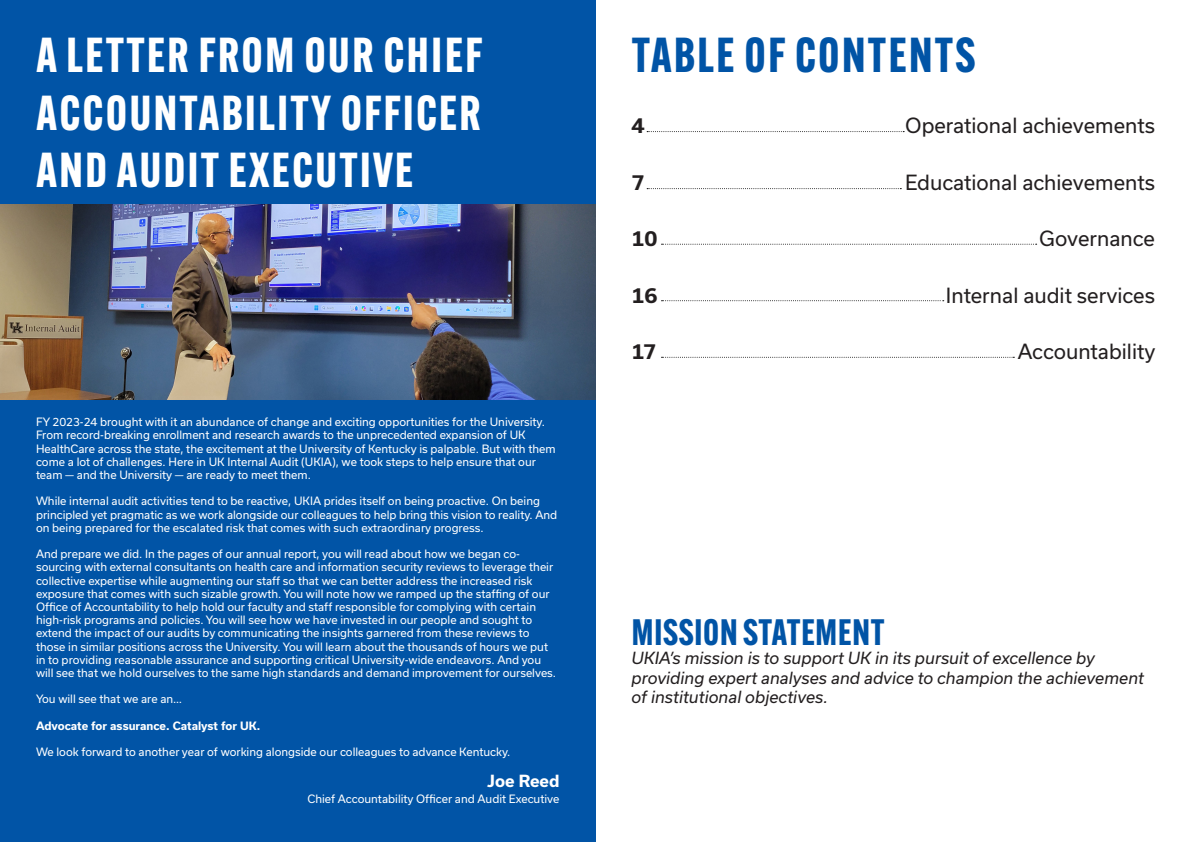
<style>
.page{position:relative;width:1191px;height:842px;background:#fff}
.page>*{position:absolute;margin:0;border:0;box-sizing:border-box;transform-origin:0 0}
.Paragraph_Style_12{font:700 48px/57.6px "Alternate Gothic Cond ATF";letter-spacing:.05em;color:#fff;text-align:justify}
.Paragraph_Style_12-2{font:700 48px "Alternate Gothic Cond ATF";letter-spacing:.05em;color:#0154a6}
.t1{font:700 36px "Alternate Gothic Cond ATF";letter-spacing:.02em;color:#0154a6}
.t2{font:20px "Usual";color:#231f20}
.t3{font:700 20px "Usual";color:#231f20}
.t4{font:italic 16px/19.2px "Usual";color:#231f20}
.Paragraph_Style_13{font:700 16px "Usual";color:#fff}
.Paragraph_Style_13-2{font:11px/13.2px "Usual";color:#fff}
.Paragraph_Style_13-3{font:700 11px "Usual";color:#fff}
</style>
<div class="page">
<div style="left:0;top:0;width:595px;height:842px;background:#0154a6"></div>
<img style="left:0;top:205px;width:595px;height:194px">
<svg style="left:647px;top:131px;width:257px;height:1px"></svg>
<svg style="left:647px;top:188px;width:254px;height:1px"></svg>
<svg style="left:661px;top:244px;width:376px;height:1px"></svg>
<svg style="left:661px;top:300px;width:283px;height:1px"></svg>
<svg style="left:661px;top:357px;width:353px;height:1px"></svg>
<p class="Paragraph_Style_12" style="left:36px;top:26px;width:447px">A LETTER FROM OUR CHIEF ACCOUNTABILITY OFFICER AND AUDIT EXECUTIVE</p>
<p class="Paragraph_Style_13-2" style="left:36px;top:415px;width:521px">FY 2023-24 brought with it an abundance of change and exciting opportunities for the University.<br>From record-breaking enrollment and research awards to the unprecedented expansion of UK HealthCare across the state, the excitement at the University of Kentucky is palpable. But with them come a lot of challenges. Here in UK Internal Audit (UKIA), we took steps to help ensure that our team — and the University — are ready to meet them.</p>
<p class="Paragraph_Style_13-2" style="left:36px;top:494px;width:523px">While internal audit activities tend to be reactive, UKIA prides itself on being proactive. On being principled yet pragmatic as we work alongside our colleagues to help bring this vision to reality. And on being prepared for the escalated risk that comes with such extraordinary progress.</p>
<p class="Paragraph_Style_13-2" style="left:36px;top:547px;width:522px">And prepare we did. In the pages of our annual report, you will read about how we began co&shy;sourcing with external consultants on health care and information security reviews to leverage their collective expertise while augmenting our staff so that we can better address the increased risk exposure that comes with such sizable growth. You will note how we ramped up the staffing of our Office of Accountability to help hold our faculty and staff responsible for complying with certain high-risk programs and policies. You will see how we have invested in our people and sought to extend the impact of our audits by communicating the insights garnered from these reviews to those in similar positions across the University. You will learn about the thousands of hours we put in to providing reasonable assurance and supporting critical University-wide endeavors. And you will see that we hold ourselves to the same high standards and demand improvement for ourselves.</p>
<p class="Paragraph_Style_13-2" style="left:36px;top:692px;width:148px">You will see that we are an…</p>
<p class="Paragraph_Style_13-3" style="left:36px;top:719px;width:226px">Advocate for assurance. Catalyst for UK.</p>
<p class="Paragraph_Style_13-2" style="left:36px;top:745px;width:476px">We look forward to another year of working alongside our colleagues to advance Kentucky.</p>
<p class="Paragraph_Style_13" style="left:487px;top:771px;width:73px">Joe Reed</p>
<p class="Paragraph_Style_13-2" style="left:307px;top:792px;width:254px">Chief Accountability Officer and Audit Executive</p>
<p class="Paragraph_Style_12-2" style="left:632px;top:25px;width:345px">TABLE OF CONTENTS</p>
<p class="t3" style="left:631px;top:114px;width:14px">4</p>
<p class="t2" style="left:905px;top:114px;width:251px">Operational achievements</p>
<p class="t3" style="left:631px;top:170px;width:14px">7</p>
<p class="t2" style="left:905px;top:170px;width:251px">Educational achievements</p>
<p class="t3" style="left:631px;top:227px;width:27px">10</p>
<p class="t2" style="left:1039px;top:227px;width:117px">Governance</p>
<p class="t3" style="left:631px;top:283px;width:27px">16</p>
<p class="t2" style="left:946px;top:283px;width:210px">Internal audit services</p>
<p class="t3" style="left:631px;top:340px;width:26px">17</p>
<p class="t2" style="left:1018px;top:340px;width:139px">Accountability</p>
<p class="t1" style="left:632px;top:610px;width:254px">MISSION STATEMENT</p>
<p class="t4" style="left:631px;top:649px;width:514px">UKIA’s mission is to support UK in its pursuit of excellence by providing expert analyses and advice to champion the achievement of institutional objectives.</p>
</div>
